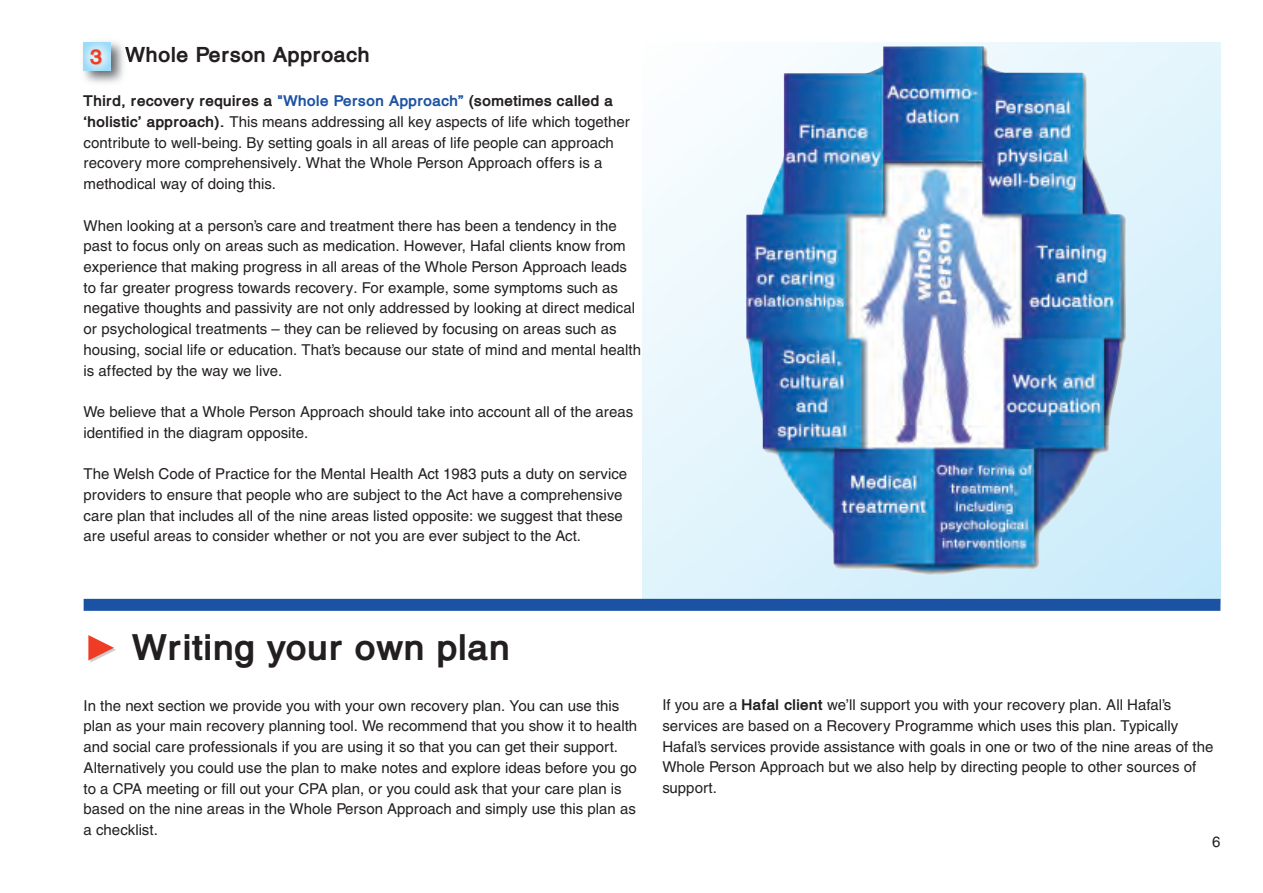
<style>
.page{position:relative;width:1263px;height:893px;background:#fff}
.page>*{position:absolute;margin:0;border:0;box-sizing:border-box;transform-origin:0 0}
.t1{font:700 36px "Heledd";color:#231f20}
.t2{font:700 21px "Heledd";color:#231f20}
.t3{font:700 21px "Heledd";color:#ef3d25}
.t4{font:15px/20.7px "Heledd";color:#231f20}
.s1{font-weight:700}
.s2{font-weight:700;color:#1c52a4}
.s3{font-family:"Arial";font-weight:400;color:#ef3d25}
</style>
<div class="page">
<div style="left:643px;top:43px;width:577px;height:560px;background:linear-gradient(to bottom,#f1fafd,#d3effb)"></div>
<img style="left:746px;top:46px;width:380px;height:528px">
<img style="left:83px;top:41px;width:41px;height:42px">
<img style="left:125px;top:47px;width:5px;height:16px">
<svg style="left:84px;top:43px;width:26px;height:27px"></svg>
<div style="left:84px;top:599px;width:1136px;height:12px;background:#1c52a4"></div>
<h2 class="t2" style="left:125px;top:43px;width:246px">Whole Person Approach</h2>
<p class="t4" style="left:84px;top:91px;width:548px"><span class="s1">Third, recovery requires a</span> <span class="s2">"Whole Person Approach”</span> <span class="s1">(sometimes called a ‘holistic’ approach).</span> This means addressing all key aspects of life which together contribute to well-being. By setting goals in all areas of life people can approach recovery more comprehensively. What the Whole Person Approach offers is a methodical way of doing this.</p>
<p class="t4" style="left:84px;top:215px;width:559px">When looking at a person’s care and treatment there has been a tendency in the past to focus only on areas such as medication. However, Hafal clients know from experience that making progress in all areas of the Whole Person Approach leads to far greater progress towards recovery. For example, some symptoms such as negative thoughts and passivity are not only addressed by looking at direct medical or psychological treatments – they can be relieved by focusing on areas such as housing, social life or education. That’s because our state of mind and mental health is affected by the way we live.</p>
<p class="t4" style="left:84px;top:401px;width:551px">We believe that a Whole Person Approach should take into account all of the areas identified in the diagram opposite.</p>
<p class="t4" style="left:84px;top:463px;width:545px">The Welsh Code of Practice for the Mental Health Act 1983 puts a duty on service providers to ensure that people who are subject to the Act have a comprehensive care plan that includes all of the nine areas listed opposite: we suggest that these are useful areas to consider whether or not you are ever subject to the Act.</p>
<h2 class="t3" style="left:90px;top:44px;width:14px">3</h2>
<h1 class="t1" style="left:84px;top:626px;width:429px"><span class="s3">►</span> Writing your own plan</h1>
<p class="t4" style="left:84px;top:695px;width:555px">In the next section we provide you with your own recovery plan. You can use this plan as your main recovery planning tool. We recommend that you show it to health and social care professionals if you are using it so that you can get their support.<br>Alternatively you could use the plan to make notes and explore ideas before you go to a CPA meeting or fill out your CPA plan, or you could ask that your care plan is based on the nine areas in the Whole Person Approach and simply use this plan as a checklist.</p>
<p class="t4" style="left:662px;top:695px;width:553px">If you are a <span class="s1">Hafal client</span> we’ll support you with your recovery plan. All Hafal’s services are based on a Recovery Programme which uses this plan. Typically Hafal’s services provide assistance with goals in one or two of the nine areas of the Whole Person Approach but we also help by directing people to other sources of support.</p>
<p class="t4" style="left:1212px;top:831px;width:10px">6</p>
</div>
